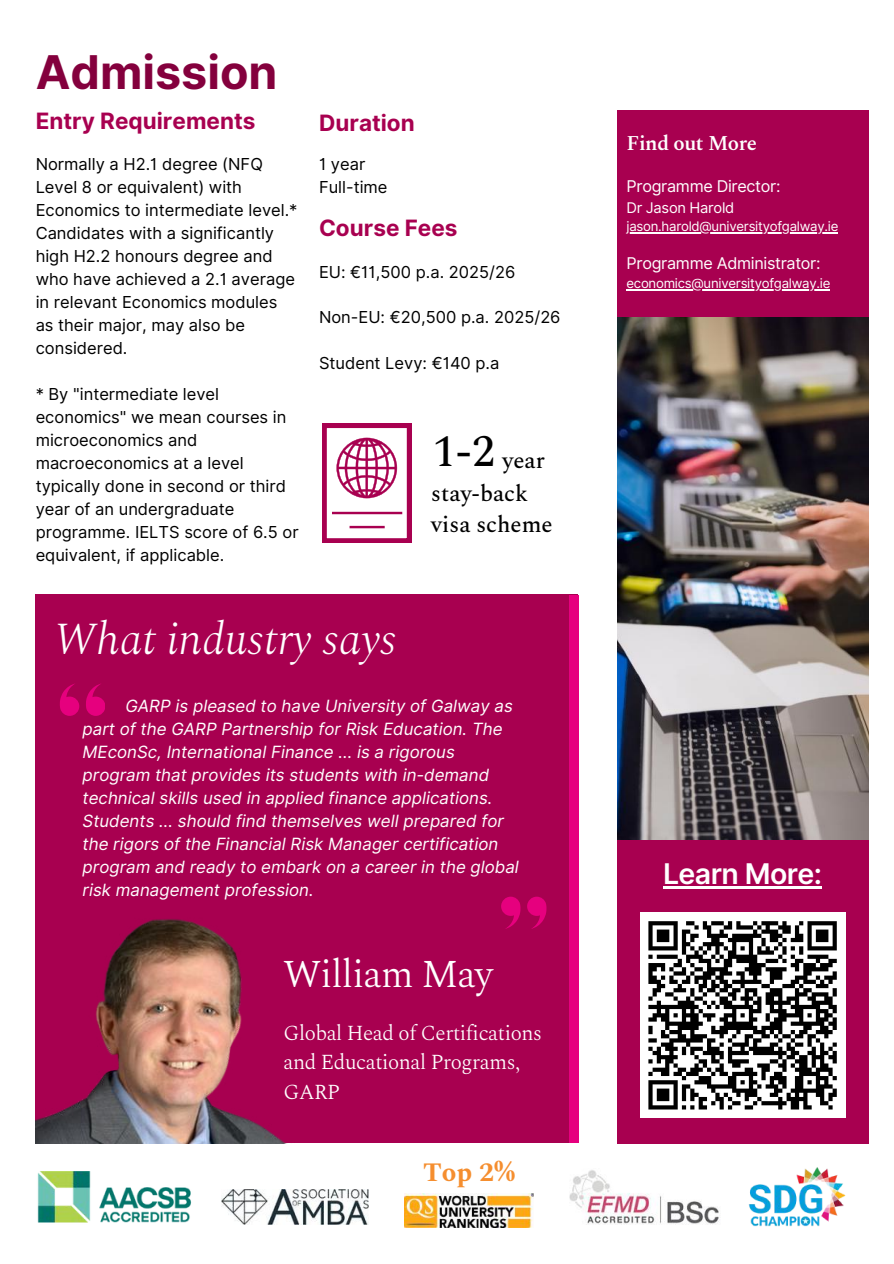
<style>
.page{position:relative;width:894px;height:1264px;background:#fff}
.page>*{position:absolute;margin:0;border:0;box-sizing:border-box;transform-origin:0 0}
.t1{font:700 46.5px "Inter";color:#84003d}
.t2{font:italic 300 45px "Spectral";color:#fff}
.t3{font:300 38.7px "Spectral";letter-spacing:-.02em;color:#fff}
.t4{font:600 28.5px "Inter";letter-spacing:-.02em;color:#fff}
.t5{font:700 26.7px "Spectral";color:#f58e2f}
.t6{font:500 22.8px/32.1px "Spectral";color:#000}
.t7{font:700 22.5px "Inter";color:#a80050}
.t8{font:300 21px/29.4px "Spectral";letter-spacing:-.02em;color:#fff}
.t9{font:600 20.7px "Spectral";letter-spacing:-.02em;color:#fff}
.t10{font:italic 16.8px/23px "Inter";color:#fff}
.t11{font:16.5px/23px "Inter";color:#000}
.t12{font:16.2px "Inter";letter-spacing:-.02em;color:#fff}
.t13{font:14.7px "Inter";letter-spacing:-.02em;color:#fff}
.t14{font:13.2px "Inter";letter-spacing:-.02em;color:#fff}
.s1{font-size:44.4px}
</style>
<div class="page">
<img style="left:37px;top:1171px;width:155px;height:52px">
<img style="left:221px;top:1189px;width:147px;height:35px">
<img style="left:405px;top:1193px;width:128px;height:34px">
<img style="left:569px;top:1170px;width:150px;height:54px">
<img style="left:748px;top:1167px;width:98px;height:60px">
<div style="left:617px;top:110px;width:250px;height:1033px;background:#a80050"></div>
<img style="left:617px;top:317px;width:250px;height:522px">
<div style="left:640px;top:912px;width:204px;height:205px;background:#fff"></div>
<svg style="left:648px;top:921px;width:189px;height:189px"></svg>
<div style="left:36px;top:594px;width:541px;height:548px;background:#a80050"></div>
<svg style="left:60px;top:683px;width:19px;height:33px"></svg>
<svg style="left:86px;top:683px;width:19px;height:33px"></svg>
<svg style="left:527px;top:896px;width:19px;height:32px"></svg>
<svg style="left:501px;top:896px;width:19px;height:32px"></svg>
<div style="left:569px;top:594px;width:9px;height:548px;background:#e6007e"></div>
<img style="left:36px;top:919px;width:258px;height:224px">
<hr style="left:662px;top:886px;width:159px;height:2px;background:#fff">
<hr style="left:626px;top:232px;width:211px;height:1px;background:#fff">
<hr style="left:626px;top:289px;width:203px;height:1px;background:#fff">
<svg style="left:322px;top:423px;width:89px;height:119px"></svg>
<hr style="left:332px;top:512px;width:70px;height:2px;background:#a80050">
<hr style="left:349px;top:526px;width:35px;height:2px;background:#a80050">
<h1 class="t1" style="left:36px;top:44px;width:243px">Admission</h1>
<h3 class="t7" style="left:36px;top:107px;width:221px">Entry Requirements</h3>
<p class="t11" style="left:36px;top:152px;width:263px">Normally a H2.1 degree (NFQ<br>Level 8 or equivalent) with<br>Economics to intermediate level.*<br>Candidates with a significantly high H2.2 honours degree and who have achieved a 2.1 average in relevant Economics modules as their major, may also be considered.</p>
<p class="t11" style="left:36px;top:382px;width:264px">* By "intermediate level economics" we mean courses in microeconomics and macroeconomics at a level typically done in second or third year of an undergraduate programme. IELTS score of 6.5 or equivalent, if applicable.</p>
<h3 class="t7" style="left:319px;top:109px;width:97px">Duration</h3>
<p class="t11" style="left:319px;top:153px;width:70px">1 year<br>Full-time</p>
<h3 class="t7" style="left:319px;top:214px;width:140px">Course Fees</h3>
<p class="t11" style="left:319px;top:260px;width:198px">EU: €11,500 p.a. 2025/26</p>
<p class="t11" style="left:319px;top:306px;width:243px">Non-EU: €20,500 p.a. 2025/26</p>
<p class="t11" style="left:319px;top:351px;width:182px">Student Levy: €140 p.a</p>
<h3 class="t6" style="left:431px;top:445px;width:123px"><span class="s1">1-2</span> year stay-back visa scheme</h3>
<h2 class="t2" style="left:54px;top:606px;width:344px">What industry says</h2>
<p class="t10" style="left:83px;top:694px;width:437px;text-indent:43px">GARP is pleased to have University of Galway as part of the GARP Partnership for Risk Education. The MEconSc, International Finance ... is a rigorous program that provides its students with in-demand technical skills used in applied finance applications.<br>Students ... should find themselves well prepared for the rigors of the Financial Risk Manager certification program and ready to embark on a career in the global risk management profession.</p>
<h3 class="t3" style="left:283px;top:946px;width:211px">William May</h3>
<p class="t8" style="left:283px;top:1018px;width:260px">Global Head of Certifications and Educational Programs,<br>GARP</p>
<h3 class="t5" style="left:423px;top:1153px;width:93px">Top 2%</h3>
<p class="t9" style="left:626px;top:128px;width:132px">Find out More</p>
<p class="t12" style="left:626px;top:176px;width:155px">Programme Director:</p>
<p class="t13" style="left:626px;top:198px;width:109px">Dr Jason Harold</p>
<p class="t14" style="left:626px;top:218px;width:213px">jason.harold@universityofgalway.ie</p>
<p class="t12" style="left:626px;top:253px;width:195px">Programme Administrator:</p>
<p class="t14" style="left:626px;top:276px;width:205px">economics@universityofgalway.ie</p>
<h3 class="t4" style="left:662px;top:856px;width:161px">Learn More:</h3>
</div>
